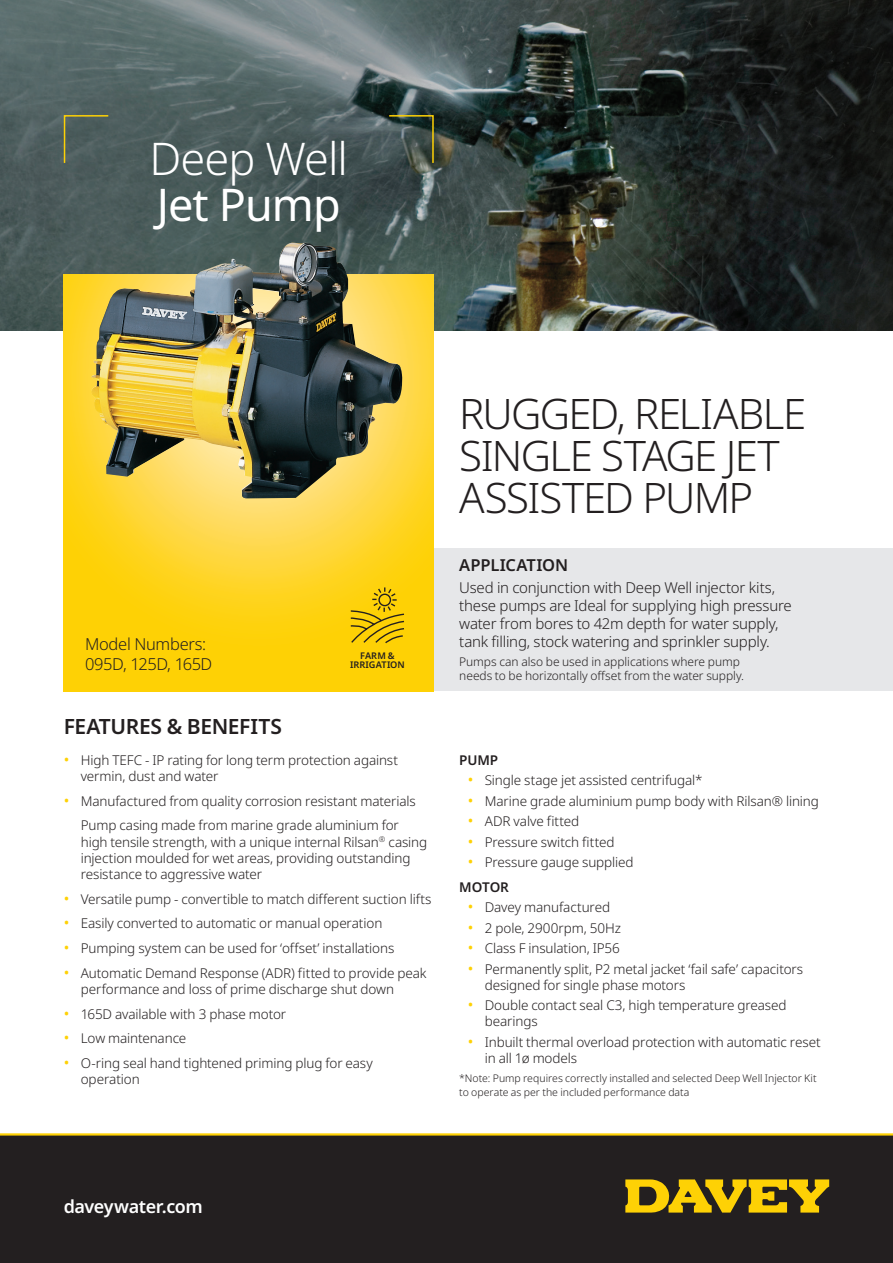
<style>
.page{position:relative;width:893px;height:1263px;background:#fff}
.page>*{position:absolute;margin:0;border:0;box-sizing:border-box;transform-origin:0 0}
.t1{font:300 45px "Noto Sans";letter-spacing:-.02em;color:#fff}
.t2{font:45px "Noto Sans";letter-spacing:-.02em;color:#fff}
.t3{font:300 42px/42px "Noto Sans";letter-spacing:-.04em;color:#231f20}
.t4{font:600 21px "Noto Sans";letter-spacing:-.02em;color:#231f20}
.t5{font:600 18px "Noto Sans";letter-spacing:-.025em;color:#fff}
.t6{font:300 16.5px/19.8px "Noto Sans";letter-spacing:-.02em;color:#231f20}
.t7{font:600 16.5px "Noto Sans";letter-spacing:-.01em;color:#231f20}
.t8{font:300 15px/18px "Noto Sans";letter-spacing:-.015em;color:#231f20}
.t9{font:300 13.5px/16.2px "Noto Sans";letter-spacing:-.01em;color:#231f20}
.t10{font:600 13.5px "Noto Sans";color:#231f20}
.t11{font:300 12px/14.4px "Noto Sans";letter-spacing:-.005em;color:#231f20}
.t12{font:300 10.5px/14.2px "Noto Sans";color:#231f20}
.t13{font:600 9.15px/9.1px "Noto Sans";letter-spacing:.005em;color:#231f20;text-align:center}
.s1{font-weight:400;font-size:15px;color:#fed105}
.s2{font-weight:600}
</style>
<div class="page">
<div style="left:0;top:1135px;width:893px;height:128px;background:#231f20"></div>
<hr style="left:0;top:1133px;width:893px;height:2px;background:#fed105">
<svg style="left:625px;top:1179px;width:204px;height:33px"></svg>
<div style="left:434px;top:549px;width:459px;height:142px;background:#e6e7e9"></div>
<svg style="left:0;top:0;width:893px;height:331px;background:#3c4745"></svg>
<svg style="left:63px;top:114px;width:47px;height:50px;background:#576458"></svg>
<svg style="left:388px;top:114px;width:46px;height:50px;background:#495547"></svg>
<svg style="left:64px;top:274px;width:370px;height:417px;background:#fed31f"></svg>
<svg style="left:349px;top:586px;width:57px;height:58px;background:#e1b90a"></svg>
<img style="left:90px;top:243px;width:313px;height:256px">
<h1 class="t1" style="left:150px;top:127px;width:200px">Deep Well</h1>
<h1 class="t2" style="left:157px;top:173px;width:186px">Jet Pump</h1>
<p class="t6" style="left:85px;top:635px;width:129px">Model Numbers:<br>095D, 125D, 165D</p>
<p class="t13" style="left:350px;top:651px;width:56px">FARM &amp;<br>IRRIGATION</p>
<h3 class="t4" style="left:64px;top:711px;width:220px">FEATURES &amp; BENEFITS</h3>
<p class="t9" style="left:81px;top:752px;width:319px;text-indent:-17px"><span class="s1">•</span> High TEFC - IP rating for long term protection against vermin, dust and water</p>
<p class="t9" style="left:64px;top:789px;width:353px;line-height:24.8px;text-align:center"><span class="s1">•</span> Manufactured from quality corrosion resistant materials<br>Pump casing made from marine grade aluminium for</p>
<p class="t9" style="left:81px;top:834px;width:348px">high tensile strength, with a unique internal Rilsan<sup>®</sup> casing injection moulded for wet areas, providing outstanding resistance to aggressive water</p>
<p class="t9" style="left:64px;top:891px;width:369px"><span class="s1">•</span> Versatile pump - convertible to match different suction lifts</p>
<p class="t9" style="left:64px;top:916px;width:320px"><span class="s1">•</span> Easily converted to automatic or manual operation</p>
<p class="t9" style="left:64px;top:940px;width:332px"><span class="s1">•</span> Pumping system can be used for ‘offset’ installations</p>
<p class="t9" style="left:81px;top:965px;width:347px;text-indent:-17px"><span class="s1">•</span> Automatic Demand Response (ADR) fitted to provide peak performance and loss of prime discharge shut down</p>
<p class="t9" style="left:64px;top:1006px;width:224px"><span class="s1">•</span> 165D available with 3 phase motor</p>
<p class="t9" style="left:64px;top:1031px;width:124px"><span class="s1">•</span> Low maintenance</p>
<p class="t9" style="left:81px;top:1055px;width:294px;text-indent:-17px"><span class="s1">•</span> O-ring seal hand tightened priming plug for easy operation</p>
<h2 class="t3" style="left:459px;top:394px;width:349px">RUGGED, RELIABLE<br>SINGLE STAGE JET<br>ASSISTED PUMP</h2>
<p class="t7" style="left:459px;top:553px;width:110px">APPLICATION</p>
<p class="t8" style="left:459px;top:579px;width:334px">Used in conjunction with Deep Well injector kits, these pumps are Ideal for supplying high pressure water from bores to 42m depth for water supply, tank filling, stock watering and sprinkler supply.</p>
<p class="t11" style="left:459px;top:655px;width:286px">Pumps can also be used in applications where pump needs to be horizontally offset from the water supply.</p>
<p class="t10" style="left:459px;top:750px;width:40px">PUMP</p>
<p class="t9" style="left:468px;top:772px;width:236px"><span class="s1">•</span> Single stage jet assisted centrifugal*</p>
<p class="t9" style="left:468px;top:793px;width:353px"><span class="s1">•</span> Marine grade aluminium pump body with Rilsan® lining</p>
<p class="t9" style="left:468px;top:813px;width:113px"><span class="s1">•</span> ADR valve fitted</p>
<p class="t9" style="left:468px;top:834px;width:148px"><span class="s1">•</span> Pressure switch fitted</p>
<p class="t9" style="left:459px;top:850px;width:176px;line-height:24.8px;text-indent:9px"><span class="s1">•</span> Pressure gauge supplied<br><span class="s2">MOTOR</span></p>
<p class="t9" style="left:468px;top:899px;width:144px"><span class="s1">•</span> Davey manufactured</p>
<p class="t9" style="left:468px;top:920px;width:155px"><span class="s1">•</span> 2 pole, 2900rpm, 50Hz</p>
<p class="t9" style="left:468px;top:940px;width:154px"><span class="s1">•</span> Class F insulation, IP56</p>
<p class="t9" style="left:485px;top:961px;width:320px;text-indent:-17px"><span class="s1">•</span> Permanently split, P2 metal jacket ‘fail safe’ capacitors designed for single phase motors</p>
<p class="t9" style="left:485px;top:997px;width:303px;text-indent:-17px"><span class="s1">•</span> Double contact seal C3, high temperature greased bearings</p>
<p class="t9" style="left:485px;top:1034px;width:337px;text-indent:-17px"><span class="s1">•</span> Inbuilt thermal overload protection with automatic reset in all 1ø models</p>
<p class="t12" style="left:459px;top:1071px;width:359px">*Note: Pump requires correctly installed and selected Deep Well Injector Kit to operate as per the included performance data</p>
<h3 class="t5" style="left:64px;top:1193px;width:141px">daveywater.com</h3>
</div>
